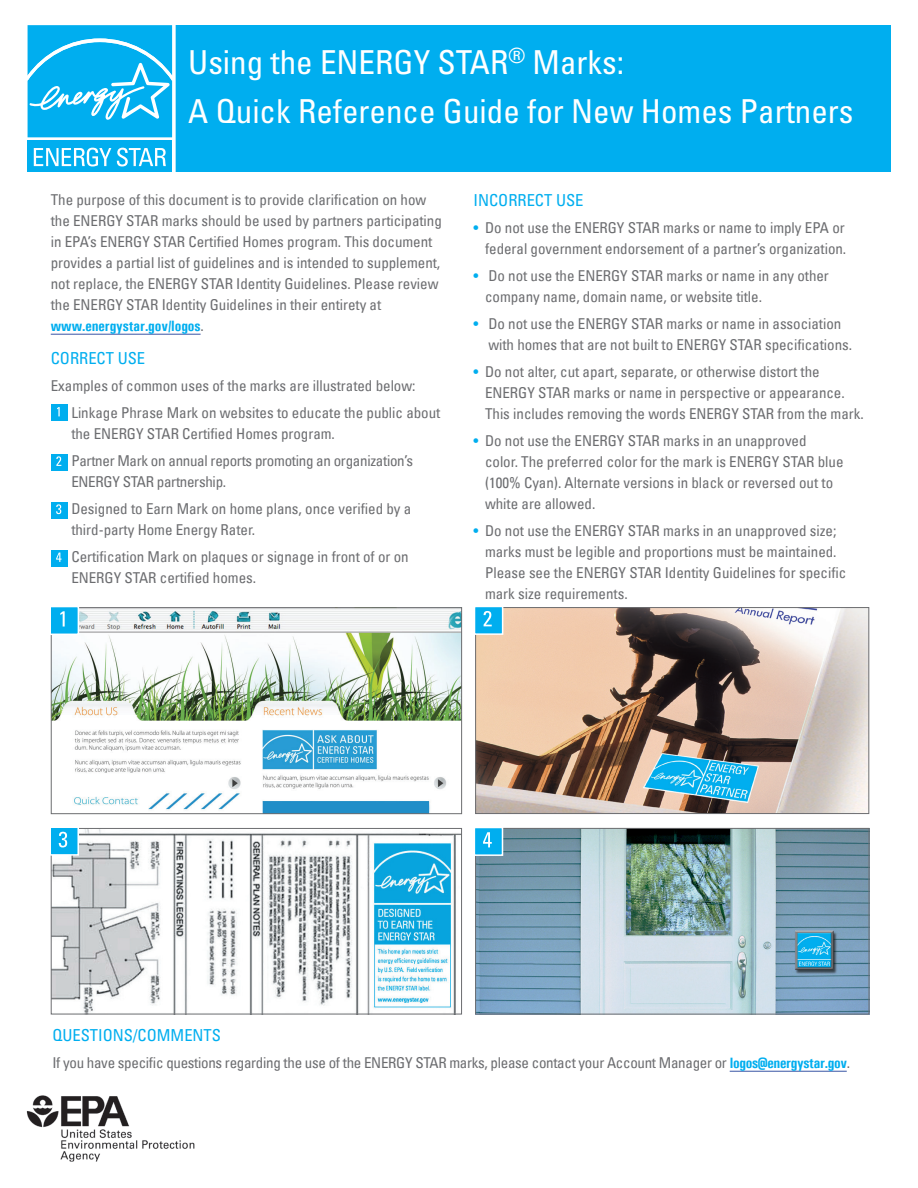
<style>
.page{position:relative;width:918px;height:1188px;background:#fff}
.page>*{position:absolute;margin:0;border:0;box-sizing:border-box;transform-origin:0 0}
.t1{font:condensed 33px/49.5px "Univers LT Std";color:#fff}
.t2{font:condensed 16.5px "Univers LT Std";color:#00aeef}
.t3{font:condensed 15px/21px "Univers LT";color:#6c6d70}
.t4{font:condensed 15px/27px "Univers LT";letter-spacing:-.02em;color:#6c6d70}
.t5{font:700 15px "Univers Condensed";letter-spacing:-.005em;color:#00aeef}
.s1{font-family:"Univers LT";font-weight:400;font-stretch:condensed;color:#6c6d70}
.s2{color:#00aeef}
.s3{font-family:"Univers Condensed";font-weight:700;font-stretch:normal;color:#00aeef}
</style>
<div class="page">
<img style="left:26px;top:1095px;width:169px;height:67px">
<hr style="left:730px;top:1071px;width:117px;height:1px;background:#3854a4">
<hr style="left:51px;top:334px;width:150px;height:1px;background:#3854a4">
<div style="left:51px;top:404px;width:17px;height:17px;background:#00aeef"></div>
<svg style="left:57px;top:407px;width:3px;height:9px"></svg>
<div style="left:51px;top:454px;width:17px;height:17px;background:#00aeef"></div>
<svg style="left:56px;top:456px;width:5px;height:10px"></svg>
<div style="left:51px;top:502px;width:17px;height:17px;background:#00aeef"></div>
<svg style="left:56px;top:504px;width:5px;height:10px"></svg>
<div style="left:51px;top:550px;width:17px;height:17px;background:#00aeef"></div>
<svg style="left:56px;top:553px;width:6px;height:9px"></svg>
<img style="left:53px;top:609px;width:407px;height:203px">
<div style="left:51px;top:607px;width:411px;height:207px;border:1px solid #6c6d70"></div>
<div style="left:51px;top:607px;width:27px;height:27px;background:#00aeef"></div>
<svg style="left:60px;top:611px;width:5px;height:16px"></svg>
<div style="left:49px;top:606px;width:30px;height:29px;border:2px solid #fff"></div>
<img style="left:477px;top:609px;width:390px;height:203px">
<div style="left:475px;top:607px;width:394px;height:207px;border:1px solid #6c6d70"></div>
<div style="left:475px;top:607px;width:27px;height:27px;background:#00aeef"></div>
<svg style="left:483px;top:611px;width:9px;height:15px"></svg>
<div style="left:474px;top:606px;width:29px;height:29px;border:2px solid #fff"></div>
<img style="left:53px;top:830px;width:407px;height:182px">
<div style="left:51px;top:828px;width:411px;height:186px;border:1px solid #6c6d70"></div>
<div style="left:51px;top:828px;width:27px;height:27px;background:#00aeef"></div>
<svg style="left:58px;top:832px;width:9px;height:15px"></svg>
<div style="left:49px;top:826px;width:30px;height:30px;border:2px solid #fff"></div>
<img style="left:477px;top:830px;width:390px;height:182px">
<div style="left:475px;top:828px;width:394px;height:186px;border:1px solid #6c6d70"></div>
<div style="left:475px;top:828px;width:27px;height:27px;background:#00aeef"></div>
<svg style="left:483px;top:832px;width:9px;height:15px"></svg>
<div style="left:474px;top:827px;width:29px;height:29px;border:2px solid #fff"></div>
<div style="left:169px;top:25px;width:722px;height:147px;background:#00aeef"></div>
<svg style="left:27px;top:25px;width:149px;height:147px;background:#2ebcf1"></svg>
<h1 class="t1" style="left:188px;top:37px;width:667px">Using the ENERGY STAR<sup>®</sup> Marks:<br>A Quick Reference Guide for New Homes Partners</h1>
<p class="t3" style="left:51px;top:189px;width:393px">The purpose of this document is to provide clarification on how the ENERGY STAR marks should be used by partners participating in EPA’s ENERGY STAR Certified Homes program. This document provides a partial list of guidelines and is intended to supplement, not replace, the ENERGY STAR Identity Guidelines. Please review the ENERGY STAR Identity Guidelines in their entirety at</p>
<p class="t5" style="left:51px;top:317px;width:155px">www.energystar.gov/logos<span class="s1">.</span></p>
<p class="t2" style="left:51px;top:348px;width:96px">CORRECT USE</p>
<p class="t3" style="left:71px;top:372px;width:371px;line-height:27px;text-indent:-21px">Examples of common uses of the marks are illustrated below:<br>Linkage Phrase Mark on websites to educate the public about</p>
<p class="t4" style="left:71px;top:420px;width:343px">the ENERGY STAR Certified Homes program.<br>Partner Mark on annual reports promoting an organization’s</p>
<p class="t3" style="left:71px;top:468px;width:341px;line-height:27px">ENERGY STAR partnership.<br>Designed to Earn Mark on home plans, once verified by a</p>
<p class="t3" style="left:71px;top:516px;width:339px;line-height:27px">third-party Home Energy Rater.<br>Certification Mark on plaques or signage in front of or on</p>
<p class="t3" style="left:71px;top:567px;width:186px">ENERGY STAR certified homes.</p>
<p class="t2" style="left:473px;top:190px;width:112px">INCORRECT USE</p>
<p class="t3" style="left:473px;top:217px;width:374px;text-align:right"><span class="s2">•</span> Do not use the ENERGY STAR marks or name to imply EPA or federal government endorsement of a partner’s organization.</p>
<p class="t3" style="left:485px;top:265px;width:345px;text-indent:-12px"><span class="s2">•</span> Do not use the ENERGY STAR marks or name in any other company name, domain name, or website title.</p>
<p class="t3" style="left:488px;top:313px;width:365px;text-indent:-15px"><span class="s2">•</span> Do not use the ENERGY STAR marks or name in association with homes that are not built to ENERGY STAR specifications.</p>
<p class="t3" style="left:485px;top:361px;width:380px;text-indent:-12px"><span class="s2">•</span> Do not alter, cut apart, separate, or otherwise distort the<br>ENERGY STAR marks or name in perspective or appearance.<br>This includes removing the words ENERGY STAR from the mark.</p>
<p class="t3" style="left:485px;top:430px;width:360px;text-indent:-12px"><span class="s2">•</span> Do not use the ENERGY STAR marks in an unapproved<br>color. The preferred color for the mark is ENERGY STAR blue (100% Cyan). Alternate versions in black or reversed out to white are allowed.</p>
<p class="t3" style="left:485px;top:520px;width:363px;text-indent:-12px"><span class="s2">•</span> Do not use the ENERGY STAR marks in an unapproved size; marks must be legible and proportions must be maintained.<br>Please see the ENERGY STAR Identity Guidelines for specific mark size requirements.</p>
<p class="t2" style="left:52px;top:1025px;width:170px">QUESTIONS/COMMENTS</p>
<p class="t4" style="left:52px;top:1049px;width:799px">If you have specific questions regarding the use of the ENERGY STAR marks, please contact your Account Manager or <span class="s3">logos@energystar.gov</span>.</p>
</div>
